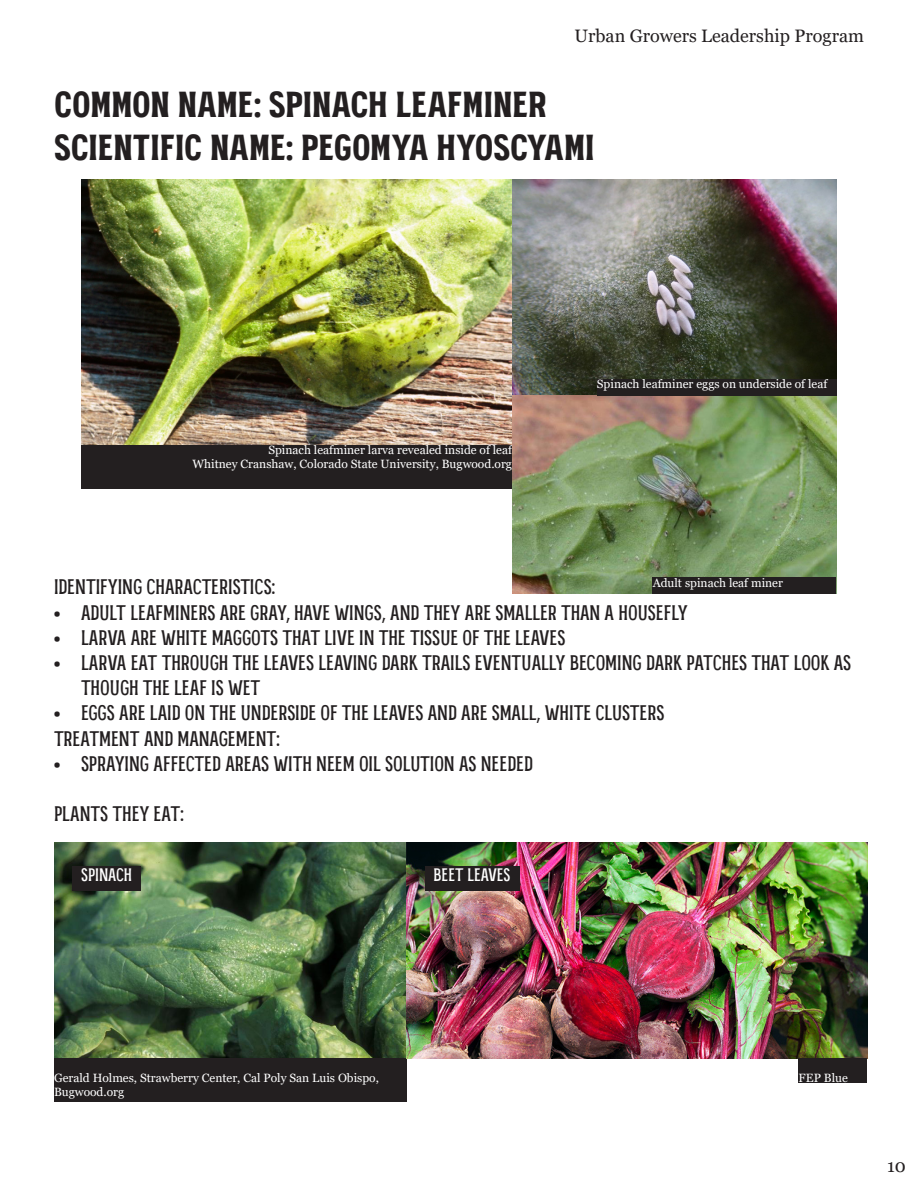
<style>
.page{position:relative;width:918px;height:1188px;background:#fff}
.page>*{position:absolute;margin:0;border:0;box-sizing:border-box;transform-origin:0 0}
.t1{font:700 36px "MRK Maston";color:#231f20}
.t2{font:21px/25.2px "MRK Maston";color:#231f20}
.t3{font:18px "Georgia";color:#231f20}
.t4{font:18px "MRK Maston";letter-spacing:-.01em;color:#fff}
.t5{font:12px/14.4px "Georgia";color:#fff}
</style>
<div class="page">
<img style="left:82px;top:179px;width:430px;height:266px">
<div style="left:82px;top:445px;width:430px;height:43px;background:#231f20"></div>
<img style="left:512px;top:179px;width:324px;height:216px">
<img style="left:512px;top:395px;width:324px;height:199px">
<div style="left:597px;top:379px;width:239px;height:16px;background:#231f20"></div>
<div style="left:653px;top:578px;width:183px;height:16px;background:#231f20"></div>
<img style="left:54px;top:842px;width:353px;height:216px">
<div style="left:54px;top:1058px;width:353px;height:44px;background:#231f20"></div>
<div style="left:72px;top:867px;width:69px;height:24px;background:#231f20"></div>
<img style="left:407px;top:842px;width:460px;height:216px">
<div style="left:799px;top:1058px;width:68px;height:25px;background:#231f20"></div>
<div style="left:425px;top:867px;width:94px;height:24px;background:#231f20"></div>
<p class="t3" style="left:575px;top:25px;width:291px">Urban Growers Leadership Program</p>
<p class="t1" style="left:54px;top:83px;width:494px">COMMON NAME: SPINACH LEAFMINER</p>
<p class="t1" style="left:54px;top:126px;width:542px">SCIENTIFIC NAME: PEGOMYA HYOSCYAMI</p>
<p class="t5" style="left:268px;top:443px;width:245px">Spinach leafminer larva revealed inside of leaf</p>
<p class="t5" style="left:193px;top:457px;width:321px">Whitney Cranshaw, Colorado State University, Bugwood.org</p>
<p class="t5" style="left:597px;top:377px;width:232px">Spinach leafminer eggs on underside of leaf</p>
<p class="t5" style="left:653px;top:576px;width:132px">Adult spinach leaf miner</p>
<p class="t2" style="left:54px;top:574px;width:223px">IDENTIFYING CHARACTERISTICS:</p>
<p class="t2" style="left:54px;top:599px;width:636px">• ADULT LEAFMINERS ARE GRAY, HAVE WINGS, AND THEY ARE SMALLER THAN A HOUSEFLY</p>
<p class="t2" style="left:54px;top:625px;width:513px">• LARVA ARE WHITE MAGGOTS THAT LIVE IN THE TISSUE OF THE LEAVES</p>
<p class="t2" style="left:81px;top:650px;width:772px;text-indent:-27px">• LARVA EAT THROUGH THE LEAVES LEAVING DARK TRAILS EVENTUALLY BECOMING DARK PATCHES THAT LOOK AS<br>THOUGH THE LEAF IS WET</p>
<p class="t2" style="left:54px;top:700px;width:612px">• EGGS ARE LAID ON THE UNDERSIDE OF THE LEAVES AND ARE SMALL, WHITE CLUSTERS</p>
<p class="t2" style="left:54px;top:725px;width:227px">TREATMENT AND MANAGEMENT:</p>
<p class="t2" style="left:54px;top:751px;width:481px">• SPRAYING AFFECTED AREAS WITH NEEM OIL SOLUTION AS NEEDED</p>
<p class="t2" style="left:54px;top:801px;width:131px">PLANTS THEY EAT:</p>
<p class="t4" style="left:81px;top:864px;width:52px">SPINACH</p>
<p class="t4" style="left:434px;top:864px;width:78px">BEET LEAVES</p>
<p class="t5" style="left:54px;top:1071px;width:326px">Gerald Holmes, Strawberry Center, Cal Poly San Luis Obispo,<br>Bugwood.org</p>
<p class="t5" style="left:799px;top:1071px;width:51px">FEP Blue</p>
<p class="t3" style="left:887px;top:1155px;width:20px">10</p>
</div>
